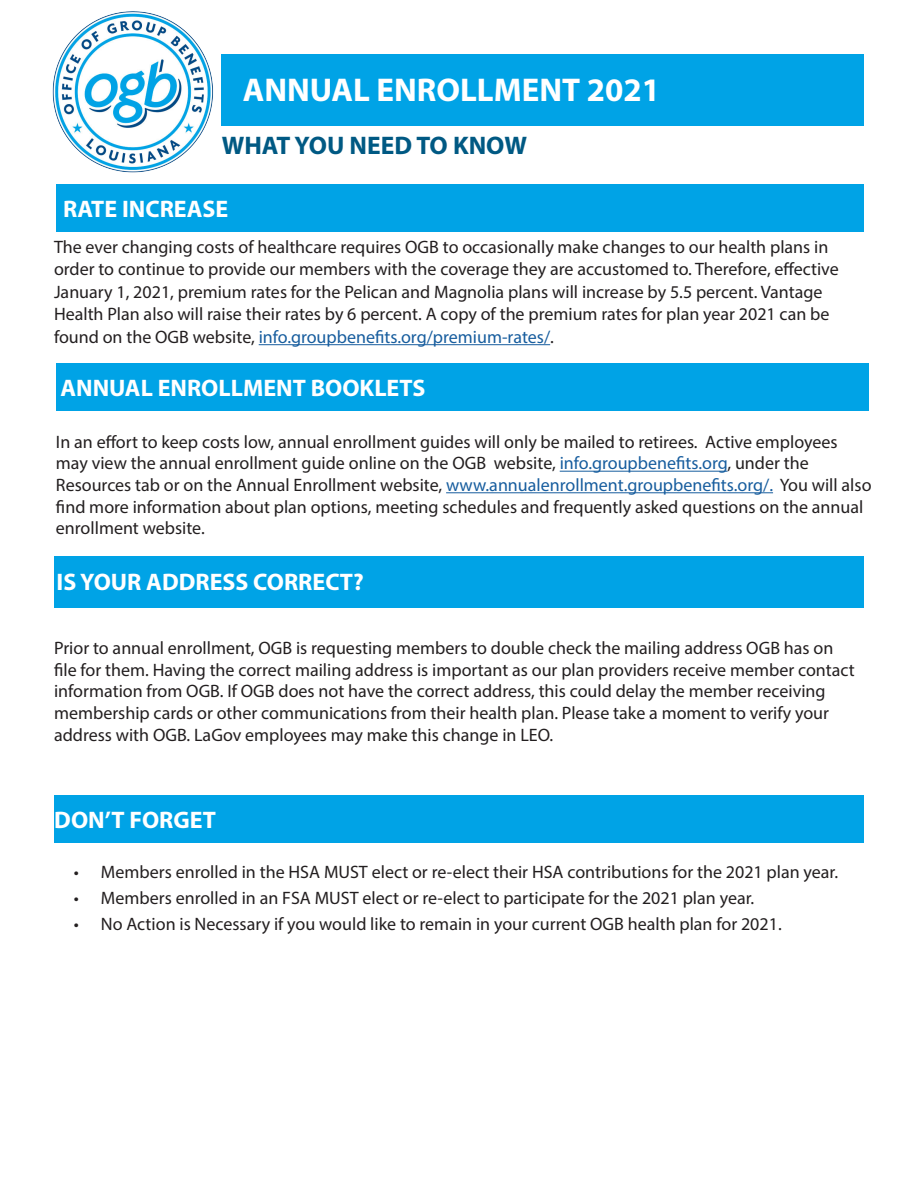
<style>
.page{position:relative;width:918px;height:1188px;background:#fff}
.page>*{position:absolute;margin:0;border:0;box-sizing:border-box;transform-origin:0 0}
.Bold{font:700 33px "Myriad Pro";color:#fff}
.t1{font:700 25.5px "Myriad Pro";color:#005983}
.t2{font:700 24px "Myriad Pro";color:#fff}
.Basic{font:18px/21.6px "Myriad Pro";color:#231f20}
.s1{color:#175d9e}
</style>
<div class="page">
<div style="left:54px;top:557px;width:810px;height:51px;background:#00a3e6"></div>
<img style="left:52px;top:11px;width:161px;height:162px">
<div style="left:222px;top:54px;width:642px;height:72px;background:#00a3e6"></div>
<div style="left:56px;top:184px;width:808px;height:47px;background:#00a3e6"></div>
<hr style="left:259px;top:344px;width:291px;height:1px;background:#175d9e">
<div style="left:56px;top:364px;width:813px;height:47px;background:#00a3e6"></div>
<hr style="left:560px;top:471px;width:168px;height:1px;background:#175d9e">
<hr style="left:446px;top:492px;width:327px;height:1px;background:#175d9e">
<div style="left:54px;top:795px;width:810px;height:48px;background:#00a3e6"></div>
<p class="Bold" style="left:243px;top:68px;width:419px">ANNUAL ENROLLMENT 2021</p>
<p class="t1" style="left:222px;top:129px;width:307px">WHAT YOU NEED TO KNOW</p>
<p class="t2" style="left:63px;top:193px;width:167px">RATE INCREASE</p>
<p class="Basic" style="left:54px;top:235px;width:786px;line-height:22.5px">The ever changing costs of healthcare requires OGB to occasionally make changes to our health plans in order to continue to provide our members with the coverage they are accustomed to. Therefore, effective January 1, 2021, premium rates for the Pelican and Magnolia plans will increase by 5.5 percent. Vantage Health Plan also will raise their rates by 6 percent. A copy of the premium rates for plan year 2021 can be found on the OGB website, <span class="s1">info.groupbenefits.org/premium-rates/</span>.</p>
<p class="t2" style="left:60px;top:373px;width:367px">ANNUAL ENROLLMENT BOOKLETS</p>
<p class="Basic" style="left:56px;top:431px;width:817px">In an effort to keep costs low, annual enrollment guides will only be mailed to retirees. Active employees may view the annual enrollment guide online on the OGB website, <span class="s1">info.groupbenefits.org</span>, under the Resources tab or on the Annual Enrollment website, <span class="s1">www.annualenrollment.groupbenefits.org/.</span> You will also find more information about plan options, meeting schedules and frequently asked questions on the annual enrollment website.</p>
<p class="t2" style="left:57px;top:566px;width:309px">IS YOUR ADDRESS CORRECT?</p>
<p class="Basic" style="left:54px;top:637px;width:802px">Prior to annual enrollment, OGB is requesting members to double check the mailing address OGB has on file for them. Having the correct mailing address is important as our plan providers receive member contact information from OGB. If OGB does not have the correct address, this could delay the member receiving membership cards or other communications from their health plan. Please take a moment to verify your address with OGB. LaGov employees may make this change in LEO.</p>
<p class="t2" style="left:54px;top:804px;width:163px">DON’T FORGET</p>
<p class="Basic" style="left:74px;top:861px;width:766px">• Members enrolled in the HSA MUST elect or re-elect their HSA contributions for the 2021 plan year.</p>
<p class="Basic" style="left:74px;top:887px;width:682px">• Members enrolled in an FSA MUST elect or re-elect to participate for the 2021 plan year.</p>
<p class="Basic" style="left:74px;top:913px;width:709px">• No Action is Necessary if you would like to remain in your current OGB health plan for 2021.</p>
</div>
